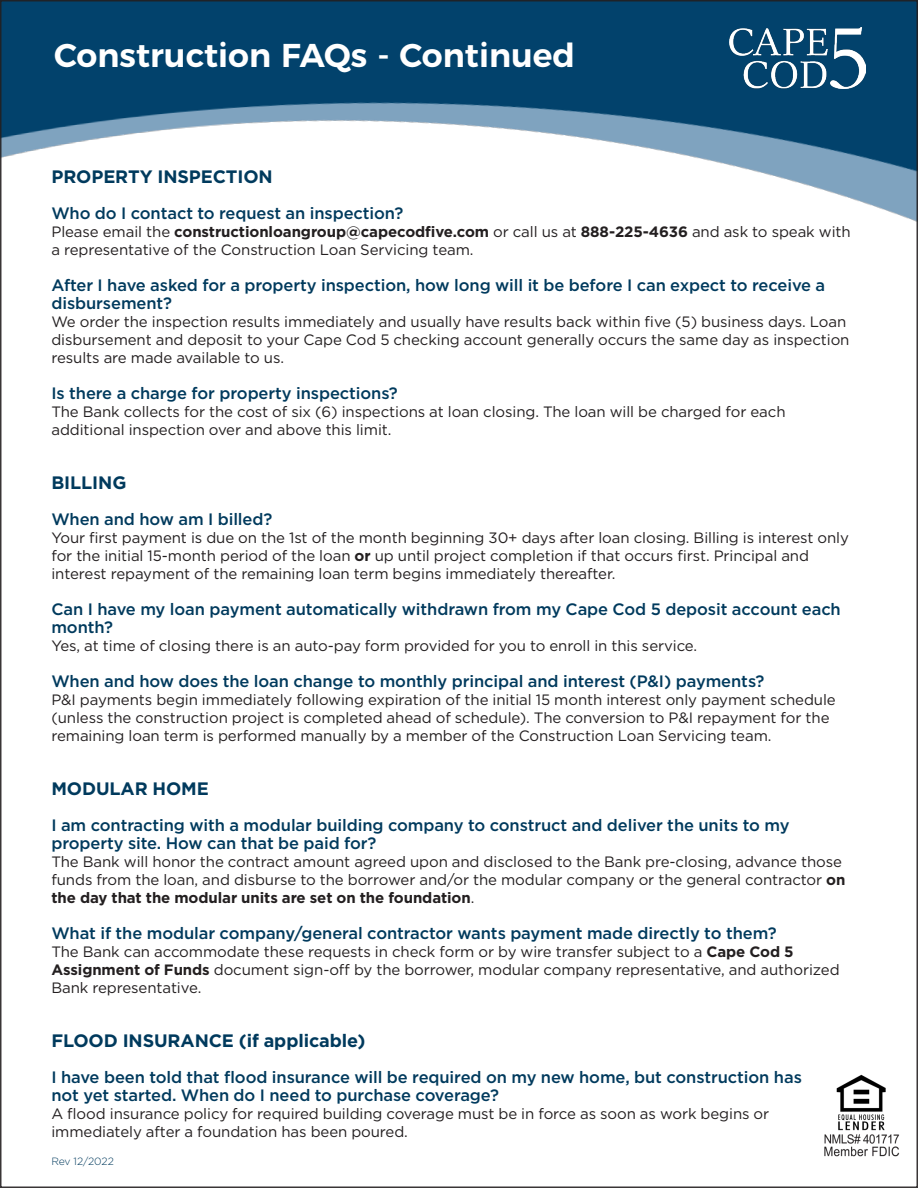
<style>
.page{position:relative;width:918px;height:1188px;background:#fff}
.page>*{position:absolute;margin:0;border:0;box-sizing:border-box;transform-origin:0 0}
.Callout_small{font:600 33px "Montserrat";color:#fff}
.Body_9_12{font:700 18px "Gotham";letter-spacing:-.005em;color:#003a5d}
.Body_9_12-2{font:500 16.5px/18px "Gotham";letter-spacing:-.005em;color:#003a5d}
.Body_9_12-3{font:15px/18px "Gotham";letter-spacing:-.005em;color:#231f20}
.Body_9_12-4{font:300 10.5px "Gotham";letter-spacing:-.01em;color:#003a5d}
.s1{font-weight:700}
</style>
<div class="page">
<img style="left:3px;top:3px;width:912px;height:218px">
<img style="left:730px;top:27px;width:135px;height:61px">
<img style="left:824px;top:1074px;width:76px;height:83px">
<p class="Callout_small" style="left:54px;top:29px;width:523px">Construction FAQs - Continued</p>
<p class="Body_9_12" style="left:51px;top:165px;width:223px">PROPERTY INSPECTION</p>
<p class="Body_9_12-2" style="left:51px;top:204px;width:354px">Who do I contact to request an inspection?</p>
<p class="Body_9_12-3" style="left:51px;top:222px;width:801px">Please email the <span class="s1">constructionloangroup@capecodfive.com</span> or call us at <span class="s1">888-225-4636</span> and ask to speak with a representative of the Construction Loan Servicing team.</p>
<p class="Body_9_12-2" style="left:51px;top:276px;width:775px">After I have asked for a property inspection, how long will it be before I can expect to receive a disbursement?</p>
<p class="Body_9_12-3" style="left:51px;top:312px;width:800px">We order the inspection results immediately and usually have results back within five (5) business days. Loan disbursement and deposit to your Cape Cod 5 checking account generally occurs the same day as inspection results are made available to us.</p>
<p class="Body_9_12-2" style="left:51px;top:384px;width:348px">Is there a charge for property inspections?</p>
<p class="Body_9_12-3" style="left:51px;top:402px;width:736px">The Bank collects for the cost of six (6) inspections at loan closing. The loan will be charged for each additional inspection over and above this limit.</p>
<p class="Body_9_12" style="left:51px;top:471px;width:77px">BILLING</p>
<p class="Body_9_12-2" style="left:51px;top:510px;width:222px">When and how am I billed?</p>
<p class="Body_9_12-3" style="left:51px;top:528px;width:799px">Your first payment is due on the 1st of the month beginning 30+ days after loan closing. Billing is interest only for the initial 15-month period of the loan <span class="s1">or</span> up until project completion if that occurs first. Principal and interest repayment of the remaining loan term begins immediately thereafter.</p>
<p class="Body_9_12-2" style="left:51px;top:600px;width:791px">Can I have my loan payment automatically withdrawn from my Cape Cod 5 deposit account each month?</p>
<p class="Body_9_12-3" style="left:51px;top:636px;width:647px">Yes, at time of closing there is an auto-pay form provided for you to enroll in this service.</p>
<p class="Body_9_12-2" style="left:51px;top:672px;width:715px">When and how does the loan change to monthly principal and interest (P&amp;I) payments?</p>
<p class="Body_9_12-3" style="left:51px;top:690px;width:786px">P&amp;I payments begin immediately following expiration of the initial 15 month interest only payment schedule (unless the construction project is completed ahead of schedule). The conversion to P&amp;I repayment for the remaining loan term is performed manually by a member of the Construction Loan Servicing team.</p>
<p class="Body_9_12" style="left:51px;top:777px;width:159px">MODULAR HOME</p>
<p class="Body_9_12-2" style="left:51px;top:816px;width:740px">I am contracting with a modular building company to construct and deliver the units to my property site. How can that be paid for?</p>
<p class="Body_9_12-3" style="left:51px;top:852px;width:796px">The Bank will honor the contract amount agreed upon and disclosed to the Bank pre-closing, advance those funds from the loan, and disburse to the borrower and/or the modular company or the general contractor <span class="s1">on the day that the modular units are set on the foundation</span>.</p>
<p class="Body_9_12-2" style="left:51px;top:924px;width:727px">What if the modular company/general contractor wants payment made directly to them?</p>
<p class="Body_9_12-3" style="left:51px;top:942px;width:790px">The Bank can accommodate these requests in check form or by wire transfer subject to a <span class="s1">Cape Cod 5<br>Assignment of Funds</span> document sign-off by the borrower, modular company representative, and authorized<br>Bank representative.</p>
<p class="Body_9_12" style="left:51px;top:1029px;width:316px">FLOOD INSURANCE (if applicable)</p>
<p class="Body_9_12-2" style="left:51px;top:1068px;width:752px">I have been told that flood insurance will be required on my new home, but construction has</p>
<p class="Body_9_12-2" style="left:51px;top:1086px;width:449px">not yet started. When do I need to purchase coverage?</p>
<p class="Body_9_12-3" style="left:51px;top:1104px;width:719px">A flood insurance policy for required building coverage must be in force as soon as work begins or immediately after a foundation has been poured.</p>
<p class="Body_9_12-4" style="left:51px;top:1155px;width:64px">Rev 12/2022</p>
</div>
